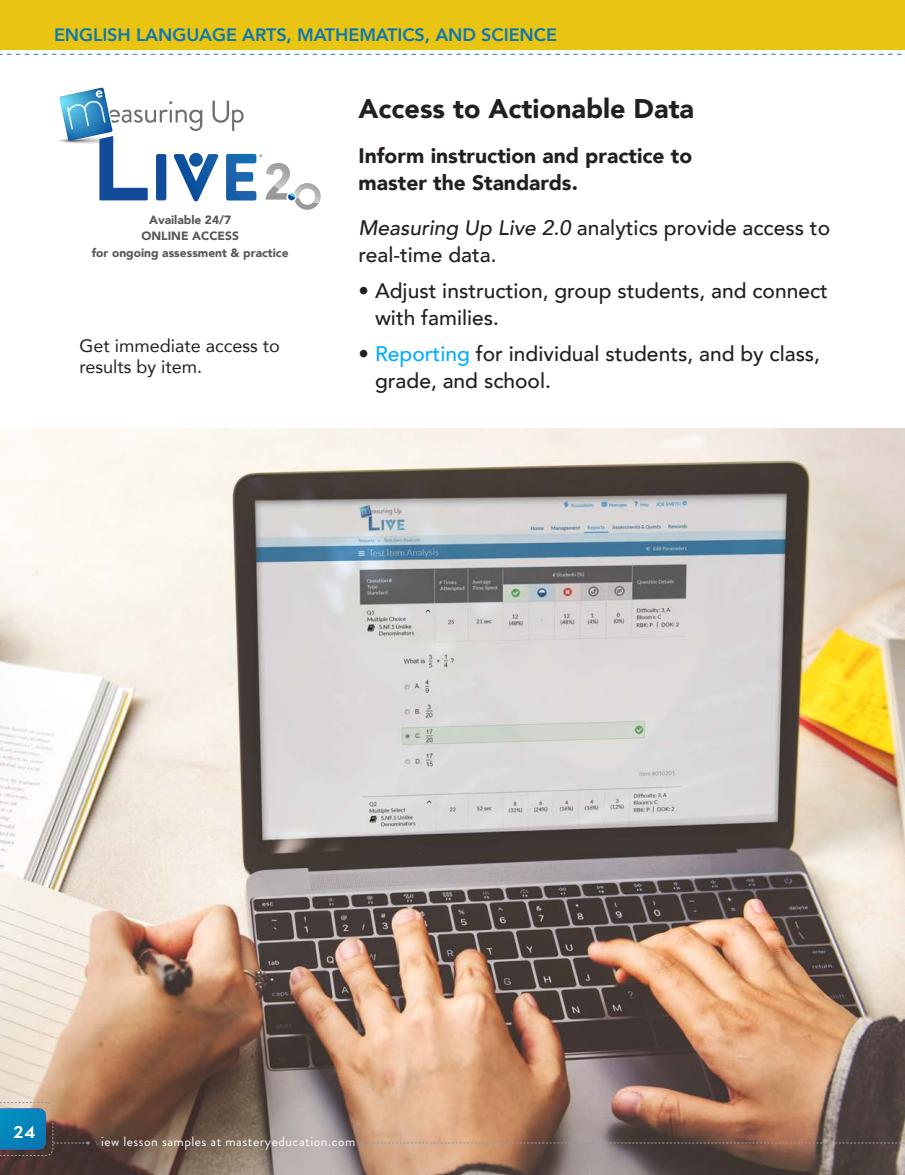
<style>
.page{position:relative;width:905px;height:1175px;background:#fff}
.page>*{position:absolute;margin:0;border:0;box-sizing:border-box;transform-origin:0 0}
.t1{font:900 27px "Avenir";color:#231f20}
.t2{font:700 22.5px "Neutra Disp";color:#fff}
.t3{font:500 21px/27px "Avenir";color:#231f20}
.t4{font:900 21px "Avenir";color:#231f20}
._0_Lesson_num{font:800 18px "Avenir";letter-spacing:-.005em;color:#0d78b0}
.t5{font:18px/21px "Avenir";color:#231f20}
.t6{font:13.5px "Brandon Grotesque";letter-spacing:.04em;color:#fff}
.t7{font:900 12px "Avenir";color:#57585a}
.s1{font-style:italic}
.s2{color:#00aeff}
.s3{color:#6c6d70}
</style>
<div class="page">
<img style="left:0;top:428px;width:904px;height:746px">
<svg style="left:0;top:1101px;width:90px;height:55px;background:#536d79"></svg>
<svg style="left:360px;top:1141px;width:544px;height:3px;background:#8e7569"></svg>
<svg style="left:0;top:54px;width:902px;height:1px"></svg>
<div style="left:0;top:0;width:904px;height:49px;background:#e9c412"></div>
<img style="left:58px;top:140px;width:9px;height:3px">
<img style="left:59px;top:87px;width:45px;height:54px">
<svg style="left:67px;top:90px;width:253px;height:120px"></svg>
<p class="_0_Lesson_num" style="left:54px;top:20px;width:504px">ENGLISH LANGUAGE ARTS, MATHEMATICS, AND SCIENCE</p>
<p class="t7" style="left:149px;top:209px;width:83px">Available 24/7</p>
<p class="t7" style="left:141px;top:226px;width:99px">ONLINE ACCESS</p>
<p class="t7" style="left:92px;top:242px;width:198px">for ongoing assessment &amp; practice</p>
<p class="t5" style="left:79px;top:335px;width:202px">Get immediate access to results by item.</p>
<p class="t1" style="left:358px;top:85px;width:337px">Access to Actionable Data</p>
<p class="t4" style="left:358px;top:137px;width:335px">Inform instruction and practice to</p>
<p class="t4" style="left:358px;top:164px;width:221px">master the Standards.</p>
<p class="t3" style="left:358px;top:213px;width:473px"><span class="s1">Measuring Up Live 2.0</span> analytics provide access to</p>
<p class="t3" style="left:358px;top:240px;width:140px">real-time data.</p>
<p class="t3" style="left:375px;top:276px;width:454px;text-indent:-17px">• Adjust instruction, group students, and connect with families.</p>
<p class="t3" style="left:375px;top:339px;width:446px;text-indent:-17px">• <span class="s2">Reporting</span> for individual students, and by class, grade, and school.</p>
<p class="t2" style="left:14px;top:1117px;width:23px">24</p>
<p class="t6" style="left:95px;top:1132px;width:262px"><span class="s3">v</span>iew lesson samples at masteryeducation.com</p>
</div>
